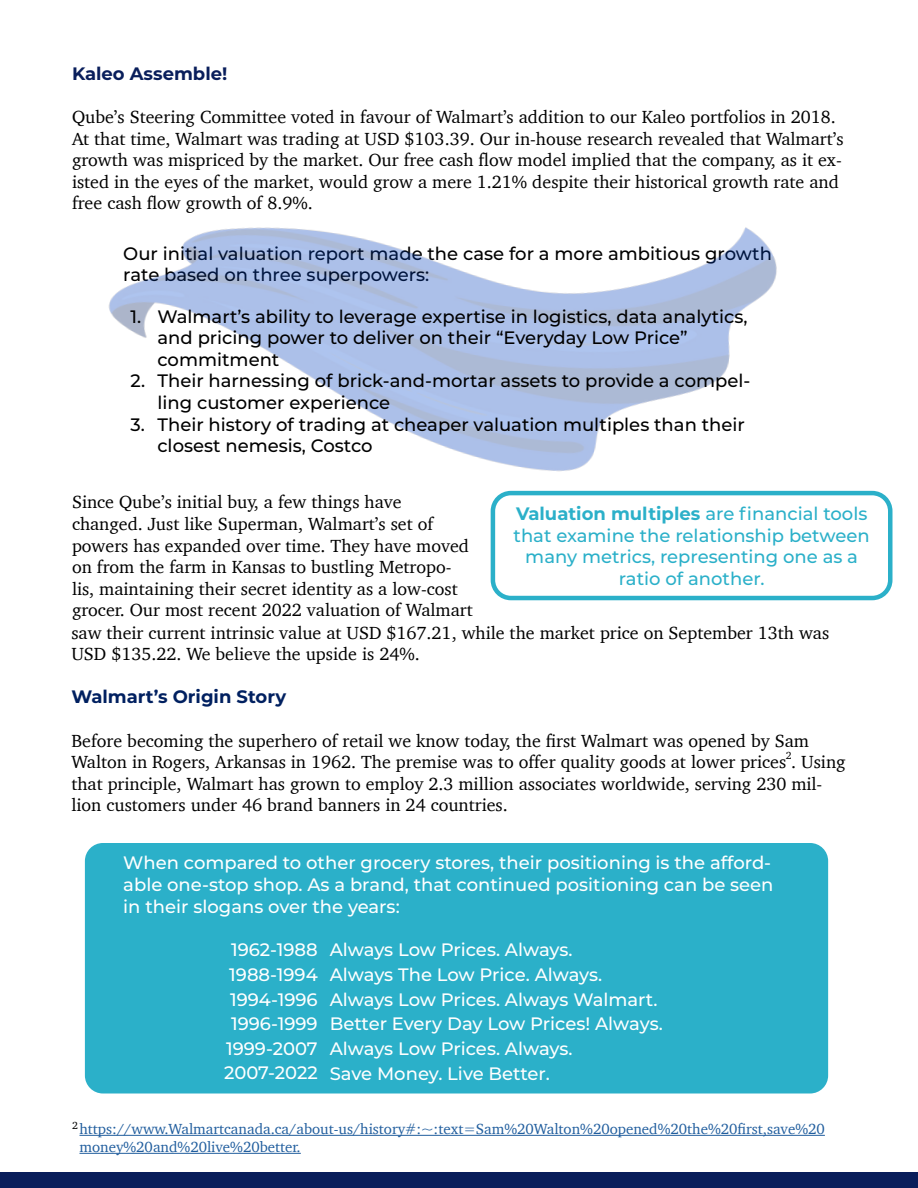
<style>
.page{position:relative;width:918px;height:1188px;background:#fff}
.page>*{position:absolute;margin:0;border:0;box-sizing:border-box;transform-origin:0 0}
.t1{font:18px/21.6px "Charter";color:#000}
.t2{font:500 18px/21.6px "Montserrat";color:#000}
.t3{font:500 18px/24.6px "Montserrat";color:#fff}
.t4{font:500 18px/21.6px "Montserrat";color:#2bb0c9;text-align:center}
.t5{font:700 18px "Montserrat";color:#002060}
.t6{font:700 18px "Montserrat";color:#091e5b}
.t7{font:15px/18px "Charter";color:#215e9e}
.t8{font:10.5px "Charter";color:#000}
.s1{font-weight:700}
</style>
<div class="page">
<div style="left:85px;top:843px;width:743px;height:251px;background:#2bb0c9;border-radius:18px"></div>
<div style="left:0;top:1173px;width:918px;height:15px;background:#091e5b"></div>
<hr style="left:80px;top:1135px;width:745px;height:1px;background:#215e9e">
<hr style="left:80px;top:1153px;width:221px;height:1px;background:#215e9e">
<img style="left:108px;top:227px;width:688px;height:325px">
<div style="left:493px;top:493px;width:397px;height:105px;background:#fff;border-radius:18px"></div>
<div style="left:491px;top:491px;width:402px;height:109px;border:4px solid #2bb0c9;border-radius:18px"></div>
<p class="t6" style="left:72px;top:60px;width:157px">Kaleo Assemble!</p>
<p class="t1" style="left:72px;top:106px;width:773px">Qube’s Steering Committee voted in favour of Walmart’s addition to our Kaleo portfolios in 2018.<br>At that time, Walmart was trading at USD $103.39. Our in-house research revealed that Walmart’s growth was mispriced by the market. Our free cash flow model implied that the company, as it ex&shy;isted in the eyes of the market, would grow a mere 1.21% despite their historical growth rate and free cash flow growth of 8.9%.</p>
<p class="t2" style="left:123px;top:242px;width:650px">Our initial valuation report made the case for a more ambitious growth rate based on three superpowers:</p>
<p class="t2" style="left:158px;top:305px;width:592px;text-indent:-27px">1. Walmart’s ability to leverage expertise in logistics, data analytics, and pricing power to deliver on their “Everyday Low Price” commitment</p>
<p class="t2" style="left:158px;top:370px;width:594px;text-indent:-27px">2. Their harnessing of brick-and-mortar assets to provide a compel&shy;ling customer experience</p>
<p class="t2" style="left:158px;top:413px;width:589px;text-indent:-27px">3. Their history of trading at cheaper valuation multiples than their closest nemesis, Costco</p>
<p class="t1" style="left:72px;top:491px;width:402px">Since Qube’s initial buy, a few things have changed. Just like Superman, Walmart’s set of powers has expanded over time. They have moved on from the farm in Kansas to bustling Metropo&shy;lis, maintaining their secret identity as a low-cost grocer. Our most recent 2022 valuation of Walmart</p>
<p class="t4" style="left:514px;top:502px;width:358px"><span class="s1">Valuation multiples</span> are financial tools that examine the relationship between many metrics, representing one as a ratio of another.</p>
<p class="t1" style="left:71px;top:621px;width:759px">saw their current intrinsic value at USD $167.21, while the market price on September 13th was<br>USD $135.22. We believe the upside is 24%.</p>
<p class="t5" style="left:71px;top:684px;width:216px">Walmart’s Origin Story</p>
<p class="t1" style="left:71px;top:729px;width:776px">Before becoming the superhero of retail we know today, the first Walmart was opened by Sam Walton in Rogers, Arkansas in 1962. The premise was to offer quality goods at lower prices . Using that principle, Walmart has grown to employ 2.3 million associates worldwide, serving 230 mil&shy;lion customers under 46 brand banners in 24 countries.</p>
<p class="t8" style="left:786px;top:746px;width:7px">2</p>
<p class="t3" style="left:123px;top:852px;width:652px;line-height:21.6px">When compared to other grocery stores, their positioning is the afford&shy;able one-stop shop. As a brand, that continued positioning can be seen in their slogans over the years:</p>
<p class="t3" style="left:224px;top:937px;width:95px;text-align:center">1962-1988<br>1988-1994<br>1994-1996<br>1996-1999<br>1999-2007<br>2007-2022</p>
<p class="t3" style="left:330px;top:937px;width:335px">Always Low Prices. Always.<br>Always The Low Price. Always.<br>Always Low Prices. Always Walmart.<br>Better Every Day Low Prices! Always.<br>Always Low Prices. Always.<br>Save Money. Live Better.</p>
<p class="t8" style="left:72px;top:1117px;width:7px">2</p>
<p class="t7" style="left:80px;top:1119px;width:747px">https://www.Walmartcanada.ca/about-us/history#:~:text=Sam%20Walton%20opened%20the%20first,save%20 money%20and%20live%20better.</p>
</div>
